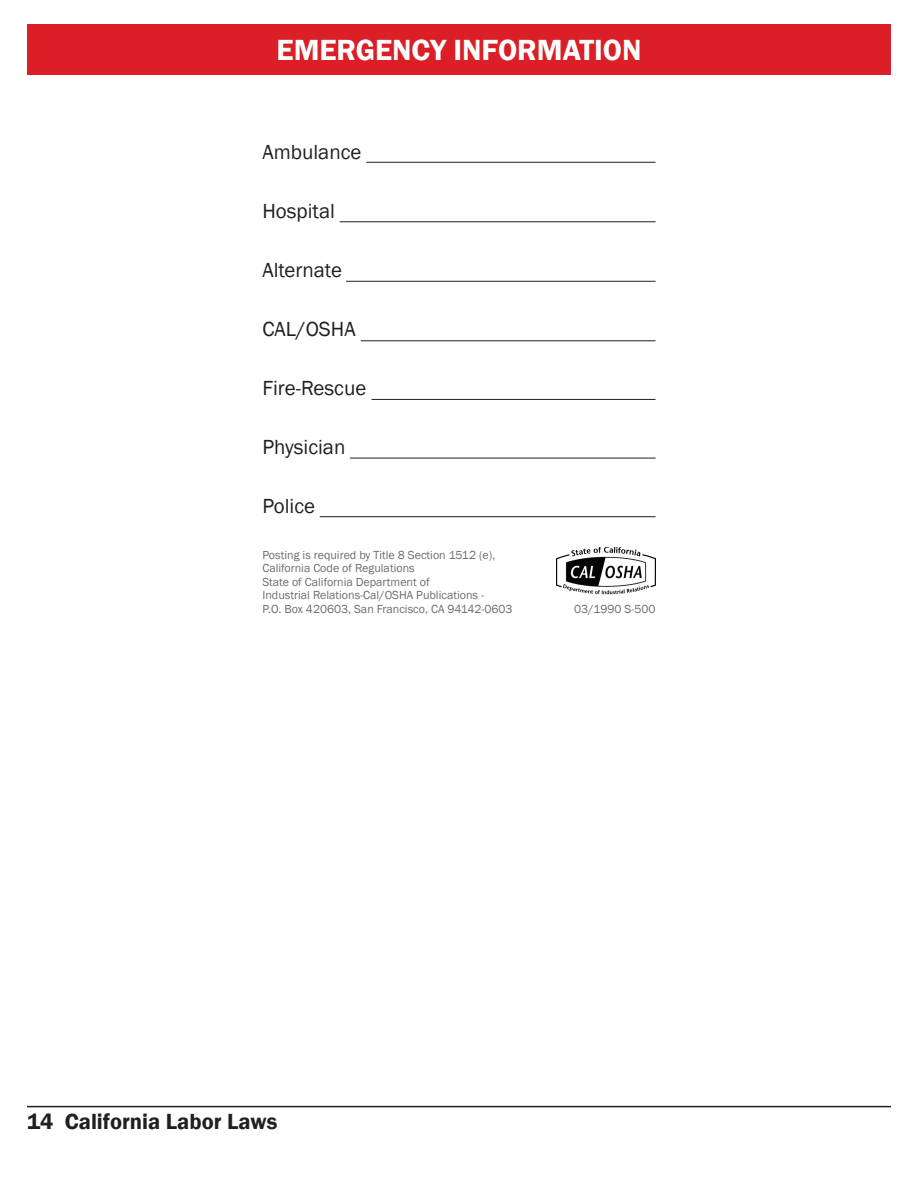
<style>
.page{position:relative;width:918px;height:1188px;background:#fff}
.page>*{position:absolute;margin:0;border:0;box-sizing:border-box;transform-origin:0 0}
.t1{font:600 30px "Franklin Gothic";color:#fff}
.t2{font:600 22.5px "Franklin Gothic";color:#231f20}
.t3{font:21px "Franklin Gothic";color:#231f20}
.t4{font:12px "Franklin Gothic";color:#6c6d70}
</style>
<div class="page">
<div style="left:27px;top:24px;width:864px;height:50px;background:#da1f26"></div>
<hr style="left:366px;top:162px;width:290px;height:1px;background:#231f20">
<img style="left:557px;top:547px;width:99px;height:48px">
<hr style="left:340px;top:222px;width:316px;height:1px;background:#231f20">
<hr style="left:346px;top:281px;width:310px;height:1px;background:#231f20">
<hr style="left:361px;top:341px;width:295px;height:1px;background:#231f20">
<hr style="left:372px;top:399px;width:284px;height:1px;background:#231f20">
<hr style="left:350px;top:458px;width:306px;height:1px;background:#231f20">
<hr style="left:320px;top:516px;width:336px;height:1px;background:#231f20">
<hr style="left:27px;top:1106px;width:864px;height:1px;background:#231f20">
<p class="t1" style="left:277px;top:31px;width:366px">EMERGENCY INFORMATION</p>
<p class="t3" style="left:262px;top:139px;width:101px">Ambulance</p>
<p class="t3" style="left:262px;top:198px;width:74px">Hospital</p>
<p class="t3" style="left:262px;top:257px;width:81px">Alternate</p>
<p class="t3" style="left:262px;top:316px;width:95px">CAL/OSHA</p>
<p class="t3" style="left:262px;top:375px;width:105px">Fire-Rescue</p>
<p class="t3" style="left:262px;top:434px;width:85px">Physician</p>
<p class="t3" style="left:262px;top:493px;width:54px">Police</p>
<p class="t4" style="left:262px;top:547px;width:234px">Posting is required by Title 8 Section 1512 (e),</p>
<p class="t4" style="left:262px;top:561px;width:154px">California Code of Regulations</p>
<p class="t4" style="left:262px;top:574px;width:169px">State of California Department of</p>
<p class="t4" style="left:262px;top:588px;width:223px">Industrial Relations-Cal/OSHA Publications -</p>
<p class="t4" style="left:262px;top:601px;width:252px">P.O. Box 420603, San Francisco, CA 94142-0603</p>
<p class="t4" style="left:574px;top:601px;width:83px">03/1990 S-500</p>
<h2 class="t2" style="left:27px;top:1107px;width:252px">14 California Labor Laws</h2>
</div>
